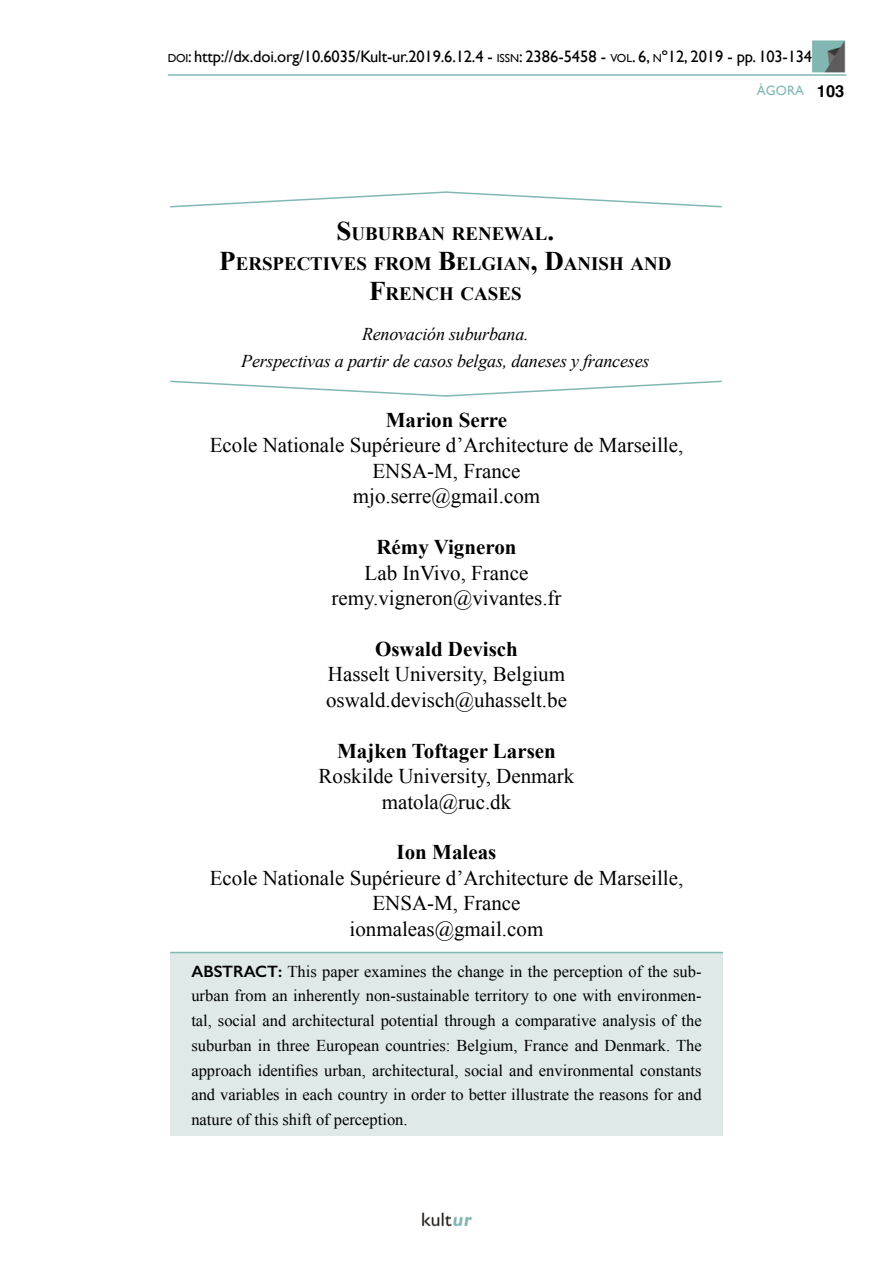
<style>
.page{position:relative;width:893px;height:1263px;background:#fff}
.page>*{position:absolute;margin:0;border:0;box-sizing:border-box;transform-origin:0 0}
.Filiación{font:21px/25.5px "Times New Roman";color:#000;text-align:center}
.Nombre_autor{font:700 21px "Times New Roman";color:#000}
.Título_artículo{font:700 18.9px/30px "Times New Roman";color:#000;text-align:center}
.Título_inglés{font:italic 18px/27px "Times New Roman";letter-spacing:-.01em;color:#000;text-align:center}
.Abstract_keywords{font:16.5px/24.8px "Times New Roman";color:#000;text-align:justify}
.t1{font:16.5px "Gill Sans";letter-spacing:-.01em;color:#000}
.t2{font:13.5px "Gill Sans";color:#81b8b3}
.s1{font-size:11.55px}
.s2{font-style:inherit}
.s3{font-size:27px}
.s4{font-family:"Gill Sans";font-weight:600}
.s5{font-family:"Helvetica";font-weight:700;font-size:16.5px;color:#000}
</style>
<div class="page">
<img style="left:421px;top:1212px;width:52px;height:15px">
<img style="left:812px;top:40px;width:34px;height:33px">
<hr style="left:168px;top:74px;width:678px;height:2px;background:#81b8b3">
<div style="left:170px;top:953px;width:553px;height:182px;background:#dee9e8"></div>
<hr style="left:170px;top:952px;width:553px;height:1px;background:#81b8b3">
<svg style="left:170px;top:191px;width:552px;height:17px"></svg>
<svg style="left:170px;top:380px;width:552px;height:17px"></svg>
<p class="t1" style="left:168px;top:47px;width:646px"><span class="s1">DOI</span>: http://dx.doi.org/10.6035/Kult-ur.2019.6.12.4 - <span class="s1">ISSN</span>: 2386-5458 - <span class="s1">VOL</span><span class="s2">. 6,</span> <span class="s1">N</span><span class="s2">º12, 2019 -</span> pp. <span class="s2">103-134</span></p>
<p class="Título_artículo" style="left:337px;top:218px;width:219px"><span class="s3">S</span>UBURBAN RENEWAL<span class="s3">.</span></p>
<p class="Título_artículo" style="left:219px;top:248px;width:453px"><span class="s3">P</span>ERSPECTIVES FROM <span class="s3">B</span>ELGIAN<span class="s3">, D</span>ANISH AND<br><span class="s3">F</span>RENCH CASES</p>
<p class="Título_inglés" style="left:241px;top:320px;width:410px">Renovación suburbana.<br>Perspectivas a partir de casos belgas, daneses y franceses</p>
<p class="Nombre_autor" style="left:386px;top:405px;width:123px">Marion Serre</p>
<p class="Filiación" style="left:210px;top:432px;width:475px">Ecole Nationale Supérieure d’Architecture de Marseille,<br>ENSA-M, France</p>
<p class="Filiación" style="left:353px;top:483px;width:189px">mjo.serre@gmail.com</p>
<p class="Nombre_autor" style="left:376px;top:533px;width:142px">Rémy Vigneron</p>
<p class="Filiación" style="left:365px;top:559px;width:165px">Lab InVivo, France</p>
<p class="Filiación" style="left:331px;top:585px;width:232px">remy.vigneron@vivantes.fr</p>
<p class="Nombre_autor" style="left:375px;top:634px;width:144px">Oswald Devisch</p>
<p class="Filiación" style="left:328px;top:661px;width:239px">Hasselt University, Belgium</p>
<p class="Filiación" style="left:326px;top:687px;width:242px">oswald.devisch@uhasselt.be</p>
<p class="Nombre_autor" style="left:337px;top:736px;width:220px">Majken Toftager Larsen</p>
<p class="Filiación" style="left:319px;top:763px;width:257px">Roskilde University, Denmark</p>
<p class="Filiación" style="left:382px;top:788px;width:131px">matola@ruc.dk</p>
<p class="Nombre_autor" style="left:397px;top:838px;width:101px">Ion Maleas</p>
<p class="Filiación" style="left:210px;top:865px;width:475px">Ecole Nationale Supérieure d’Architecture de Marseille,<br>ENSA-M, France</p>
<p class="Filiación" style="left:350px;top:916px;width:195px">ionmaleas@gmail.com</p>
<p class="Abstract_keywords" style="left:191px;top:958px;width:512px"><span class="s4">ABSTRACT:</span> This paper examines the change in the perception of the sub&shy;urban from an inherently non-sustainable territory to one with environmen&shy;tal, social and architectural potential through a comparative analysis of the suburban in three European countries: Belgium, France and Denmark. The approach identifies urban, architectural, social and environmental constants and variables in each country in order to better illustrate the reasons for and nature of this shift of perception.</p>
<p class="t2" style="left:757px;top:83px;width:89px">ÀGORA <span class="s5">103</span></p>
</div>
